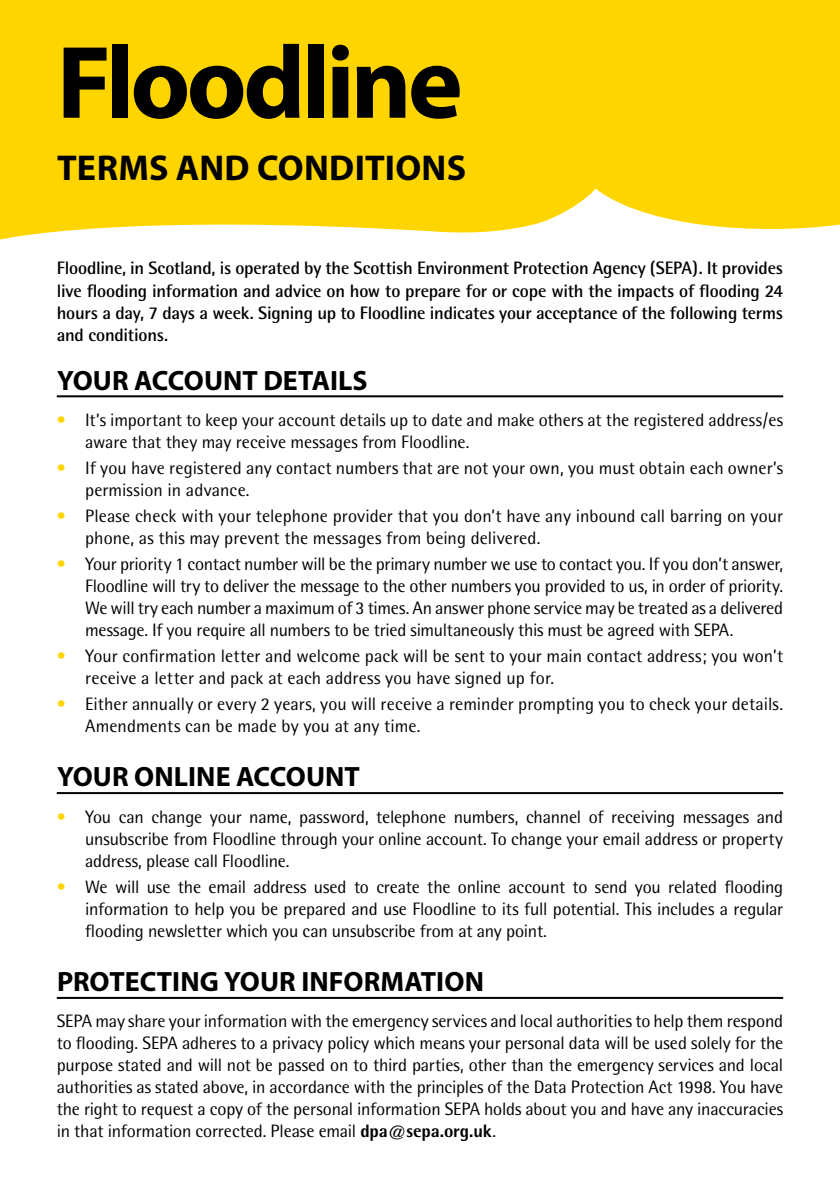
<style>
.page{position:relative;width:840px;height:1191px;background:#fff}
.page>*{position:absolute;margin:0;border:0;box-sizing:border-box;transform-origin:0 0}
.t1{font:700 104px "Myriad Pro";letter-spacing:-.035em;color:#000}
.t2{font:700 36px "Myriad Pro";letter-spacing:.01em;color:#000}
.t3{font:700 28px "Myriad Pro";color:#000}
.t4{font:18px/22px "Rotis Semi Sans";color:#000}
.t5{font:700 18px/22px "Rotis Semi Sans";letter-spacing:-.01em;color:#000;text-align:justify}
.s1{color:#ffd500}
.s2{font-weight:800}
</style>
<div class="page">
<div style="left:0;top:0;width:839px;height:240px;background:#ffd500"></div>
<hr style="left:57px;top:395px;width:725px;height:2px;background:#000">
<hr style="left:57px;top:792px;width:725px;height:2px;background:#000">
<hr style="left:57px;top:997px;width:725px;height:2px;background:#000">
<h1 class="t1" style="left:57px;top:15px;width:407px">Floodline</h1>
<h2 class="t2" style="left:57px;top:144px;width:410px">TERMS AND CONDITIONS</h2>
<p class="t5" style="left:57px;top:257px;width:727px">Floodline, in Scotland, is operated by the Scottish Environment Protection Agency (SEPA). It provides live flooding information and advice on how to prepare for or cope with the impacts of flooding 24 hours a day, 7 days a week. Signing up to Floodline indicates your acceptance of the following terms and conditions.</p>
<h3 class="t3" style="left:57px;top:362px;width:312px">YOUR ACCOUNT DETAILS</h3>
<p class="t4" style="left:85px;top:408px;width:699px;text-indent:-28px"><span class="s1">•</span> It’s important to keep your account details up to date and make others at the registered address/es aware that they may receive messages from Floodline.</p>
<p class="t4" style="left:85px;top:456px;width:699px;text-indent:-28px"><span class="s1">•</span> If you have registered any contact numbers that are not your own, you must obtain each owner’s permission in advance.</p>
<p class="t4" style="left:85px;top:504px;width:699px;text-indent:-28px"><span class="s1">•</span> Please check with your telephone provider that you don’t have any inbound call barring on your phone, as this may prevent the messages from being delivered.</p>
<p class="t4" style="left:85px;top:552px;width:699px;text-align:justify;text-indent:-28px"><span class="s1">•</span> Your priority 1 contact number will be the primary number we use to contact you. If you don’t answer, Floodline will try to deliver the message to the other numbers you provided to us, in order of priority.<br>We will try each number a maximum of 3 times. An answer phone service may be treated as a delivered message. If you require all numbers to be tried simultaneously this must be agreed with SEPA.</p>
<p class="t4" style="left:85px;top:644px;width:699px;text-indent:-28px"><span class="s1">•</span> Your confirmation letter and welcome pack will be sent to your main contact address; you won’t receive a letter and pack at each address you have signed up for.</p>
<p class="t4" style="left:85px;top:692px;width:699px;text-indent:-28px"><span class="s1">•</span> Either annually or every 2 years, you will receive a reminder prompting you to check your details.<br>Amendments can be made by you at any time.</p>
<h3 class="t3" style="left:57px;top:758px;width:304px">YOUR ONLINE ACCOUNT</h3>
<p class="t4" style="left:85px;top:805px;width:699px;text-align:justify;text-indent:-28px"><span class="s1">•</span> You can change your name, password, telephone numbers, channel of receiving messages and unsubscribe from Floodline through your online account. To change your email address or property address, please call Floodline.</p>
<p class="t4" style="left:85px;top:875px;width:699px;text-align:justify;text-indent:-28px"><span class="s1">•</span> We will use the email address used to create the online account to send you related flooding information to help you be prepared and use Floodline to its full potential. This includes a regular flooding newsletter which you can unsubscribe from at any point.</p>
<h3 class="t3" style="left:57px;top:963px;width:428px">PROTECTING YOUR INFORMATION</h3>
<p class="t4" style="left:57px;top:1010px;width:727px;text-align:justify">SEPA may share your information with the emergency services and local authorities to help them respond to flooding. SEPA adheres to a privacy policy which means your personal data will be used solely for the purpose stated and will not be passed on to third parties, other than the emergency services and local authorities as stated above, in accordance with the principles of the Data Protection Act 1998. You have the right to request a copy of the personal information SEPA holds about you and have any inaccuracies in that information corrected. Please email <span class="s2">dpa@sepa.org.uk</span>.</p>
</div>
